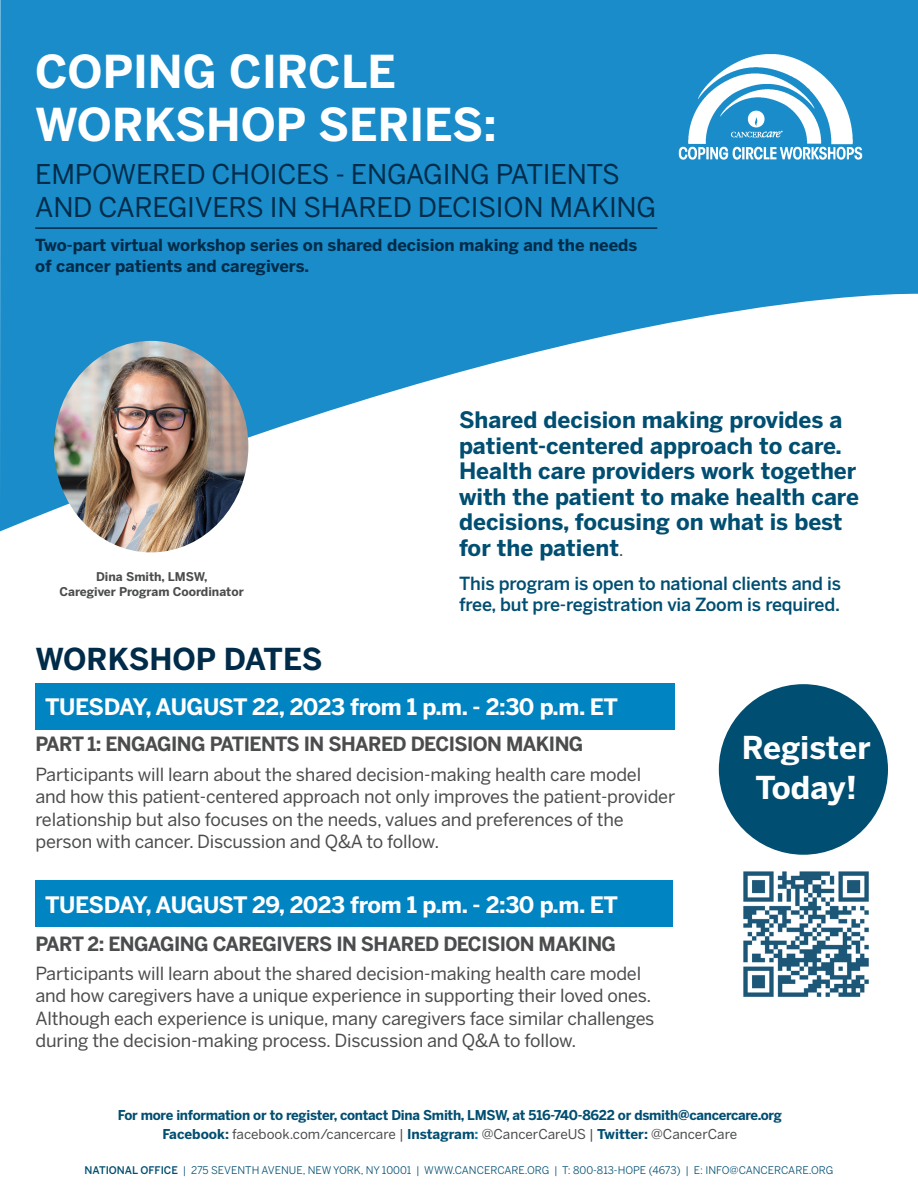
<style>
.page{position:relative;width:918px;height:1188px;background:#fff}
.page>*{position:absolute;margin:0;border:0;box-sizing:border-box;transform-origin:0 0}
.t1{font:700 45px/52.5px "Benton Sans";color:#fff}
.t2{font:700 31.35px "Benton Sans";color:#fff}
.t3{font:700 30px "Benton Sans";color:#002b49}
.t4{font:27px/33px "Benton Sans";letter-spacing:-.01em;color:#002b49}
.Main_Intro{font:700 22.5px/25.5px "Benton Sans";color:#004e71}
.t5{font:700 22.5px "Benton Sans";letter-spacing:-.03em;color:#fff}
.t6{font:700 19.5px "Benton Sans";letter-spacing:-.03em;color:#4b4c4d}
.t7{font:18px/22.5px "Benton Sans";letter-spacing:-.01em;color:#4b4c4d}
.t8{font:500 18px/21px "Benton Sans";letter-spacing:-.01em;color:#004e71}
.Main_Intro-2{font:700 16.5px/21px "Benton Sans";color:#002b49}
.Leadder{font:700 13.5px "Benton Sans";letter-spacing:-.02em;color:#004e71}
.Leadder-2{font:13.5px "Benton Sans";color:#4b4c4d}
.Main_Intro-3{font:700 12px/15px "Benton Sans";color:#4b4c4d;text-align:center}
.t9{font:10.5px "Benton Sans";color:#004e71}
.s1{font-weight:400;font-size:18px;color:#4b4c4d}
.s2{font-weight:700;color:#004e71}
.s3{font-weight:700;color:#0084c2}
.s4{font-weight:500}
</style>
<div class="page">
<svg style="left:0;top:0;width:918px;height:531px;fill:#198cc9"></svg>
<div style="left:719px;top:684px;width:169px;height:171px;background:#004e71;border-radius:50%"></div>
<div style="left:35px;top:684px;width:640px;height:46px;background:#0084c2"></div>
<div style="left:35px;top:881px;width:638px;height:46px;background:#0084c2"></div>
<img style="left:743px;top:871px;width:126px;height:126px">
<img style="left:54px;top:341px;width:194px;height:211px">
<hr style="left:35px;top:227px;width:622px;height:2px;background:#002b49">
<img style="left:678px;top:53px;width:186px;height:108px">
<p class="t1" style="left:35px;top:45px;width:463px">COPING CIRCLE<br>WORKSHOP SERIES:</p>
<p class="t4" style="left:35px;top:158px;width:623px">EMPOWERED CHOICES - ENGAGING PATIENTS<br>AND CAREGIVERS IN SHARED DECISION MAKING</p>
<p class="Main_Intro-2" style="left:35px;top:234px;width:604px">Two-part virtual workshop series on shared decision making and the needs of cancer patients and caregivers.</p>
<p class="Main_Intro-3" style="left:59px;top:569px;width:186px">Dina Smith, LMSW,<br>Caregiver Program Coordinator</p>
<p class="t3" style="left:35px;top:641px;width:289px">WORKSHOP DATES</p>
<p class="Main_Intro" style="left:459px;top:407px;width:402px">Shared decision making provides a patient-centered approach to care.<br>Health care providers work together with the patient to make health care decisions, focusing on what is best for the patient<span class="s1">.</span></p>
<p class="t8" style="left:459px;top:573px;width:384px">This program is open to national clients and is free, but pre-registration via Zoom is required.</p>
<p class="t5" style="left:45px;top:693px;width:575px">TUESDAY, AUGUST 22, 2023 from 1 p.m. - 2:30 p.m. ET</p>
<p class="t6" style="left:35px;top:733px;width:550px">PART 1: ENGAGING PATIENTS IN SHARED DECISION MAKING</p>
<p class="t7" style="left:35px;top:763px;width:641px">Participants will learn about the shared decision-making health care model and how this patient-centered approach not only improves the patient-provider relationship but also focuses on the needs, values and preferences of the person with cancer. Discussion and Q&amp;A to follow.</p>
<p class="t5" style="left:45px;top:891px;width:575px">TUESDAY, AUGUST 29, 2023 from 1 p.m. - 2:30 p.m. ET</p>
<p class="t6" style="left:35px;top:932px;width:582px">PART 2: ENGAGING CAREGIVERS IN SHARED DECISION MAKING</p>
<p class="t7" style="left:35px;top:962px;width:621px">Participants will learn about the shared decision-making health care model and how caregivers have a unique experience in supporting their loved ones.<br>Although each experience is unique, many caregivers face similar challenges during the decision-making process. Discussion and Q&amp;A to follow.</p>
<p class="t2" style="left:742px;top:729px;width:130px">Register</p>
<p class="t2" style="left:756px;top:769px;width:103px">Today!</p>
<p class="Leadder" style="left:118px;top:1107px;width:665px">For more information or to register, contact Dina Smith, LMSW, at 516-740-8622 or dsmith@cancercare.org</p>
<p class="Leadder-2" style="left:162px;top:1126px;width:576px"><span class="s2">Facebook:</span> facebook.com/cancercare | <span class="s2">Instagram</span><span class="s3">:</span> @CancerCareUS | <span class="s2">Twitter:</span> @CancerCare</p>
<p class="t9" style="left:85px;top:1164px;width:750px"><span class="s4">NATIONAL OFFICE</span> | 275 SEVENTH AVENUE, NEW YORK, NY 10001 | WWW.CANCERCARE.ORG | T: 800-813-HOPE (4673) | E: INFO@CANCERCARE.ORG</p>
</div>
